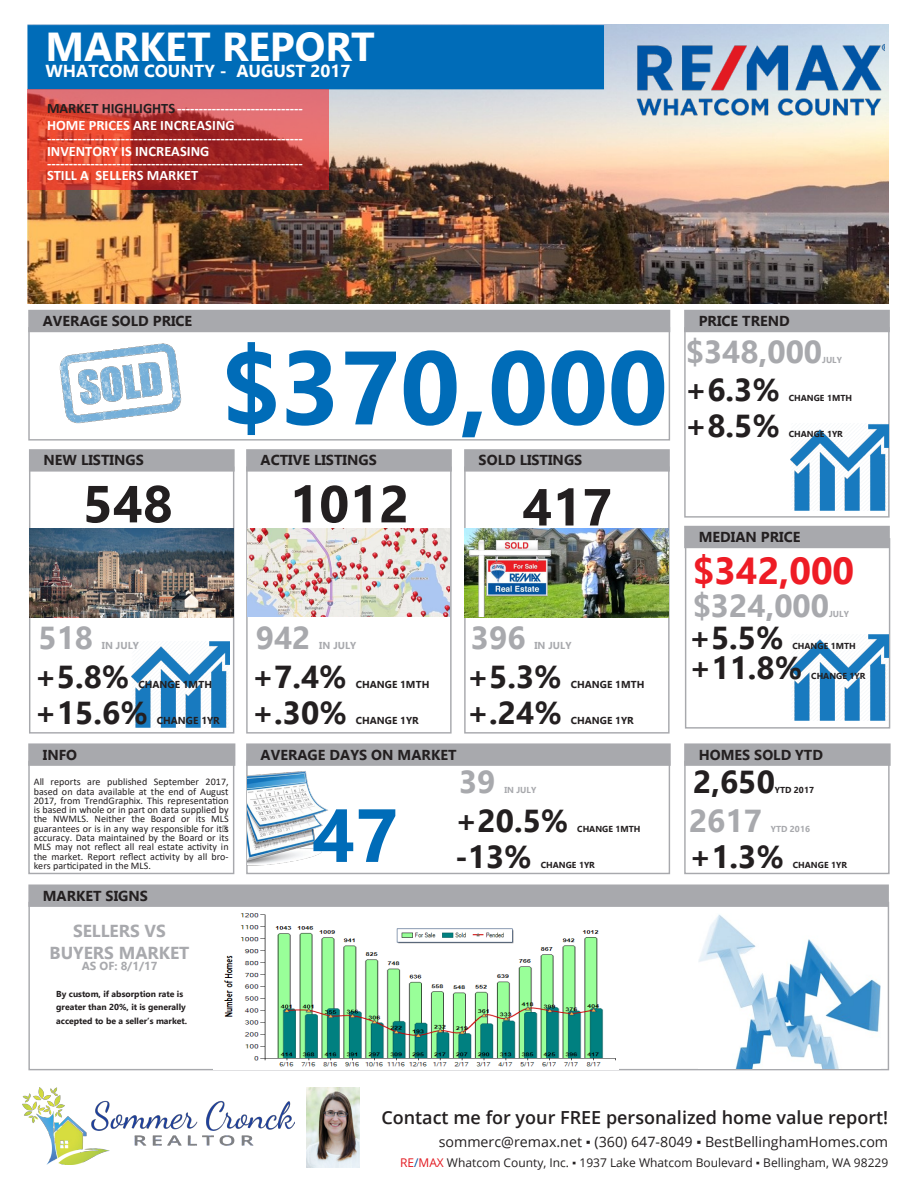
<style>
.page{position:relative;width:918px;height:1188px;background:#fff}
.page>*{position:absolute;margin:0;border:0;box-sizing:border-box;transform-origin:0 0}
.t1{font:700 104.1px "Gadugi";color:#006cb8}
.t2{font:700 75.15px "Gadugi";color:#006cb8}
.t3{font:700 52.05px "Gadugi";color:#231f20}
.t4{font:700 40.35px "Gadugi";color:#fff}
.t5{font:700 37.65px "Gadugi";color:#ee1c25}
.t6{font:700 31.8px "Gadugi";color:#231f20}
.t7{font:700 31.8px "Gadugi";color:#a8a9ad}
.t8{font:600 18px "Open Sans";color:#231f20}
.t9{font:700 17.4px "Gadugi";color:#fff}
.t10{font:700 17.4px/21.6px "Gadugi";color:#a8a9ad;text-align:center}
.t11{font:700 14.4px/12.1px "Calibri";color:#fff}
.t12{font:700 14.4px "Gadugi";color:#231f20}
.t13{font:14.25px "Open Sans";color:#231f20}
.t14{font:12px "Open Sans";color:#231f20}
.t15{font:700 11.55px "Gadugi";color:#a8a9ad}
.t16{font:10.05px/9.3px "Calibri";color:#231f20;text-align:justify}
.t17{font:10.05px "Gadugi";color:#231f20}
.t18{font:700 10.05px "Gadugi";letter-spacing:.005em;color:#231f20}
.t19{font:700 10.05px "Gadugi";letter-spacing:.005em;color:#a8a9ad}
.t20{font:700 8.7px/13.6px "Gadugi";color:#231f20}
.t21{font:700 8.7px "Gadugi";letter-spacing:-.005em;color:#a8a9ad}
.s1{color:#231f20}
.s2{font-family:"Times New Roman"}
.s3{color:#e21a21}
.s4{color:#0155a5}
</style>
<div class="page">
<img style="left:28px;top:25px;width:861px;height:279px">
<div style="left:29px;top:27px;width:574px;height:61px;background:#006cb8"></div>
<div style="left:28px;top:25px;width:576px;height:64px;border:3px solid #006cb8"></div>
<div style="left:30px;top:311px;width:639px;height:20px;background:#a8a9ad"></div>
<div style="left:28px;top:310px;width:642px;height:22px;border:3px solid #a8a9ad"></div>
<div style="left:28px;top:327px;width:642px;height:114px;border:1px solid #a8a9ad"></div>
<div style="left:686px;top:311px;width:202px;height:20px;background:#a8a9ad"></div>
<div style="left:684px;top:310px;width:206px;height:22px;border:3px solid #a8a9ad"></div>
<div style="left:684px;top:327px;width:206px;height:191px;border:1px solid #a8a9ad"></div>
<div style="left:30px;top:451px;width:203px;height:19px;background:#a8a9ad"></div>
<div style="left:29px;top:449px;width:206px;height:23px;border:3px solid #a8a9ad"></div>
<div style="left:29px;top:466px;width:205px;height:268px;border:1px solid #a8a9ad"></div>
<div style="left:248px;top:451px;width:202px;height:19px;background:#a8a9ad"></div>
<div style="left:246px;top:449px;width:206px;height:23px;border:3px solid #a8a9ad"></div>
<div style="left:246px;top:466px;width:206px;height:268px;border:1px solid #a8a9ad"></div>
<div style="left:466px;top:451px;width:202px;height:19px;background:#a8a9ad"></div>
<div style="left:464px;top:449px;width:206px;height:23px;border:3px solid #a8a9ad"></div>
<div style="left:464px;top:466px;width:206px;height:268px;border:1px solid #a8a9ad"></div>
<div style="left:686px;top:527px;width:202px;height:20px;background:#a8a9ad"></div>
<div style="left:684px;top:526px;width:206px;height:22px;border:3px solid #a8a9ad"></div>
<div style="left:685px;top:538px;width:205px;height:191px;border:1px solid #a8a9ad"></div>
<div style="left:30px;top:745px;width:204px;height:19px;background:#a8a9ad"></div>
<div style="left:28px;top:743px;width:207px;height:23px;border:3px solid #a8a9ad"></div>
<div style="left:28px;top:761px;width:206px;height:113px;border:1px solid #a8a9ad"></div>
<div style="left:248px;top:745px;width:421px;height:19px;background:#a8a9ad"></div>
<div style="left:246px;top:743px;width:425px;height:23px;border:3px solid #a8a9ad"></div>
<div style="left:246px;top:761px;width:424px;height:113px;border:1px solid #a8a9ad"></div>
<div style="left:686px;top:745px;width:203px;height:19px;background:#a8a9ad"></div>
<div style="left:684px;top:743px;width:207px;height:23px;border:3px solid #a8a9ad"></div>
<div style="left:684px;top:761px;width:206px;height:113px;border:1px solid #a8a9ad"></div>
<div style="left:30px;top:886px;width:857px;height:19px;background:#a8a9ad"></div>
<div style="left:28px;top:885px;width:861px;height:22px;border:3px solid #a8a9ad"></div>
<div style="left:28px;top:902px;width:861px;height:168px;border:1px solid #a8a9ad"></div>
<img style="left:634px;top:32px;width:251px;height:93px">
<div style="left:28px;top:89px;width:301px;height:100px;background:#ee1c25;opacity:.55"></div>
<img style="left:790px;top:424px;width:98px;height:86px">
<img style="left:30px;top:529px;width:203px;height:88px">
<img style="left:248px;top:529px;width:202px;height:88px">
<img style="left:465px;top:529px;width:203px;height:88px">
<img style="left:131px;top:641px;width:99px;height:87px">
<img style="left:248px;top:771px;width:80px;height:95px">
<img style="left:790px;top:634px;width:98px;height:87px">
<img style="left:465px;top:539px;width:91px;height:78px">
<img style="left:60px;top:344px;width:121px;height:80px">
<img style="left:698px;top:914px;width:182px;height:155px">
<img style="left:213px;top:913px;width:405px;height:156px">
<img style="left:392px;top:927px;width:126px;height:19px">
<img style="left:23px;top:1088px;width:271px;height:76px">
<img style="left:306px;top:1088px;width:54px;height:79px">
<h3 class="t4" style="left:46px;top:23px;width:331px">MARKET REPORT</h3>
<h3 class="t9" style="left:46px;top:61px;width:306px">WHATCOM COUNTY - AUGUST 2017</h3>
<h3 class="t11" style="left:47px;top:99px;width:257px;line-height:17.7px"><span class="s1">MARKET HIGHLIGHTS</span> -----------------------------<br>HOME PRICES ARE INCREASING</h3>
<h3 class="t11" style="left:47px;top:132px;width:257px">----------------------------------------------------------- INVENTORY IS INCREASING ----------------------------------------------------------- STILL A SELLERS MARKET</h3>
<h3 class="t12" style="left:43px;top:312px;width:151px">AVERAGE SOLD PRICE</h3>
<h3 class="t12" style="left:699px;top:312px;width:93px">PRICE TREND</h3>
<h1 class="t1" style="left:221px;top:325px;width:448px">$370,000</h1>
<h3 class="t7" style="left:686px;top:333px;width:138px">$348,000</h3>
<p class="t21" style="left:822px;top:355px;width:21px">JULY</p>
<h3 class="t6" style="left:685px;top:370px;width:96px">+6.3%</h3>
<p class="t20" style="left:789px;top:391px;width:65px">CHANGE 1MTH</p>
<h3 class="t6" style="left:685px;top:406px;width:96px">+8.5%</h3>
<p class="t20" style="left:789px;top:427px;width:56px">CHANGE 1YR</p>
<h3 class="t12" style="left:44px;top:452px;width:102px">NEW LISTINGS</h3>
<h3 class="t12" style="left:261px;top:452px;width:118px">ACTIVE LISTINGS</h3>
<h3 class="t12" style="left:479px;top:452px;width:105px">SOLD LISTINGS</h3>
<h3 class="t3" style="left:83px;top:473px;width:91px">548</h3>
<h3 class="t3" style="left:289px;top:473px;width:121px">1012</h3>
<h3 class="t3" style="left:522px;top:476px;width:91px">417</h3>
<h3 class="t7" style="left:39px;top:618px;width:56px">518</h3>
<p class="t19" style="left:102px;top:639px;width:39px">IN JULY</p>
<h3 class="t6" style="left:35px;top:658px;width:96px">+5.8%</h3>
<p class="t18" style="left:138px;top:679px;width:75px">CHANGE 1MTH</p>
<h3 class="t6" style="left:35px;top:694px;width:115px">+15.6%</h3>
<p class="t18" style="left:157px;top:715px;width:65px">CHANGE 1YR</p>
<h3 class="t7" style="left:256px;top:618px;width:56px">942</h3>
<p class="t19" style="left:319px;top:639px;width:39px">IN JULY</p>
<h3 class="t6" style="left:252px;top:658px;width:96px">+7.4%</h3>
<p class="t18" style="left:356px;top:679px;width:75px">CHANGE 1MTH</p>
<h3 class="t6" style="left:252px;top:694px;width:97px">+.30%</h3>
<p class="t18" style="left:356px;top:715px;width:65px">CHANGE 1YR</p>
<h3 class="t7" style="left:471px;top:618px;width:56px">396</h3>
<p class="t19" style="left:534px;top:639px;width:39px">IN JULY</p>
<h3 class="t6" style="left:467px;top:658px;width:96px">+5.3%</h3>
<p class="t18" style="left:571px;top:679px;width:75px">CHANGE 1MTH</p>
<h3 class="t6" style="left:467px;top:694px;width:97px">+.24%</h3>
<p class="t18" style="left:571px;top:715px;width:65px">CHANGE 1YR</p>
<h3 class="t12" style="left:699px;top:528px;width:103px">MEDIAN PRICE</h3>
<h3 class="t5" style="left:693px;top:548px;width:163px">$342,000</h3>
<h3 class="t7" style="left:693px;top:586px;width:138px">$324,000</h3>
<p class="t21" style="left:829px;top:608px;width:21px">JULY</p>
<h3 class="t6" style="left:689px;top:618px;width:96px">+5.5%</h3>
<p class="t20" style="left:793px;top:639px;width:65px">CHANGE 1MTH</p>
<h3 class="t6" style="left:689px;top:649px;width:115px">+11.8%</h3>
<p class="t20" style="left:811px;top:669px;width:56px">CHANGE 1YR</p>
<h3 class="t12" style="left:43px;top:746px;width:36px">INFO</h3>
<h3 class="t12" style="left:261px;top:746px;width:197px">AVERAGE DAYS ON MARKET</h3>
<h3 class="t12" style="left:699px;top:746px;width:126px">HOMES SOLD YTD</h3>
<p class="t16" style="left:34px;top:777px;width:197px">All reports are published September 2017, based on data available at the end of August 2017, from TrendGraphix. This representation is based in whole or in part on data supplied by the NWMLS. Neither the Board or its MLS guarantees or is in any way responsible for it’s accuracy. Data maintained by the Board or its MLS may not reflect all real estate activity in the market. Report reflect activity by all bro&shy;kers participated in the MLS.</p>
<h3 class="t12" style="left:43px;top:887px;width:107px">MARKET SIGNS</h3>
<h3 class="t10" style="left:50px;top:920px;width:141px">SELLERS VS<br>BUYERS MARKET</h3>
<p class="t15" style="left:82px;top:959px;width:77px">AS OF: 8/1/17</p>
<p class="t20" style="left:56px;top:987px;width:133px">By custom, if absorption rate is greater than 20%, it is generally accepted to be a seller’s market.</p>
<h2 class="t2" style="left:312px;top:790px;width:88px">47</h2>
<h3 class="t7" style="left:459px;top:762px;width:38px">39</h3>
<p class="t21" style="left:504px;top:784px;width:33px">IN JULY</p>
<h3 class="t6" style="left:455px;top:802px;width:115px">+20.5%</h3>
<p class="t20" style="left:577px;top:822px;width:65px">CHANGE 1MTH</p>
<h3 class="t6" style="left:455px;top:838px;width:78px">-13%</h3>
<p class="t20" style="left:541px;top:858px;width:56px">CHANGE 1YR</p>
<h3 class="t6" style="left:693px;top:762px;width:83px">2,650</h3>
<p class="t20" style="left:775px;top:783px;width:41px">YTD 2017</p>
<h3 class="t7" style="left:689px;top:802px;width:74px">2617</h3>
<p class="t21" style="left:771px;top:824px;width:41px">YTD 2016</p>
<h3 class="t6" style="left:689px;top:838px;width:96px">+1.3%</h3>
<p class="t20" style="left:793px;top:858px;width:56px">CHANGE 1YR</p>
<p class="t8" style="left:381px;top:1105px;width:508px">Contact me for your FREE personalized home value report!</p>
<p class="t13" style="left:439px;top:1132px;width:451px">sommerc@remax.net <span class="s2">▪</span> (360) 647-8049 <span class="s2">▪</span> BestBellinghamHomes.com</p>
<p class="t14" style="left:400px;top:1155px;width:490px"><span class="s3">RE</span><span class="s4">/</span><span class="s3">MAX</span> Whatcom County, Inc. <span class="s2">▪</span> 1937 Lake Whatcom Boulevard <span class="s2">▪</span> Bellingham, WA 98229</p>
<p class="t17" style="left:347px;top:1119px;width:324px">© Content created by RE/MAX Whatcom County, Inc. All rights reserved.</p>
</div>
